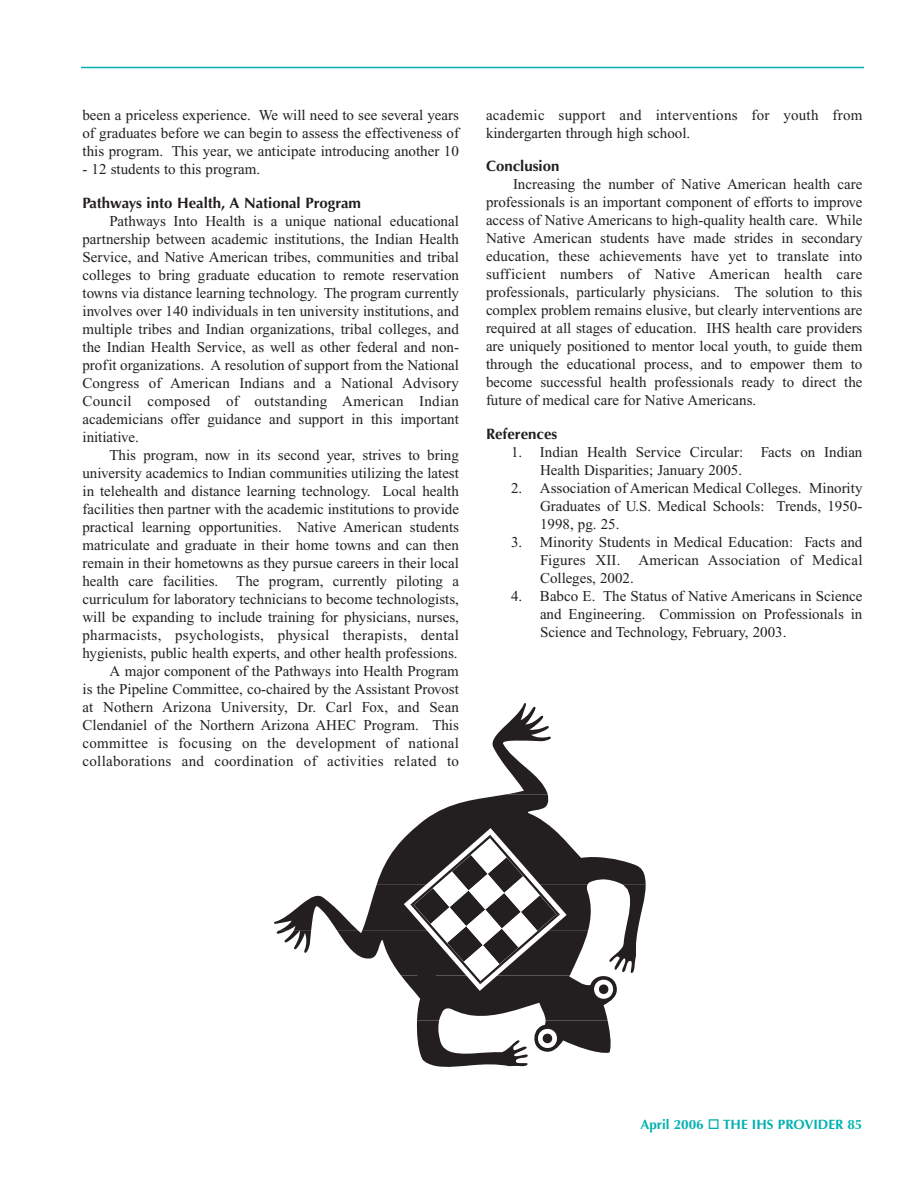
<style>
.page{position:relative;width:918px;height:1188px;background:#fff}
.page>*{position:absolute;margin:0;border:0;box-sizing:border-box;transform-origin:0 0}
.t1{font:15px/18px "Times New Roman";color:#231f20;text-align:justify}
.t2{font:15px/18px "Times New Roman";letter-spacing:.02em;color:#231f20}
.t3{font:700 15px "Optima";color:#231f20}
.t4{font:700 13.5px "Optima";color:#00b1b0}
</style>
<div class="page">
<hr style="left:81px;top:67px;width:783px;height:1px;background:#00b1b0">
<svg style="left:274px;top:703px;width:372px;height:364px"></svg>
<p class="t1" style="left:82px;top:107px;width:378px">been a priceless experience. We will need to see several years of graduates before we can begin to assess the effectiveness of this program. This year, we anticipate introducing another 10</p>
<p class="t1" style="left:82px;top:161px;width:179px">- 12 students to this program.</p>
<p class="t3" style="left:82px;top:197px;width:280px">Pathways into Health, A National Program</p>
<p class="t1" style="left:82px;top:214px;width:378px;text-indent:27px">Pathways Into Health is a unique national educational partnership between academic institutions, the Indian Health Service, and Native American tribes, communities and tribal colleges to bring graduate education to remote reservation towns via distance learning technology. The program currently involves over 140 individuals in ten university institutions, and multiple tribes and Indian organizations, tribal colleges, and the Indian Health Service, as well as other federal and non&shy;profit organizations. A resolution of support from the National Congress of American Indians and a National Advisory Council composed of outstanding American Indian academicians offer guidance and support in this important initiative.</p>
<p class="t1" style="left:82px;top:448px;width:378px;text-align:right">This program, now in its second year, strives to bring university academics to Indian communities utilizing the latest in telehealth and distance learning technology. Local health facilities then partner with the academic institutions to provide practical learning opportunities. Native American students matriculate and graduate in their home towns and can then remain in their hometowns as they pursue careers in their local health care facilities. The program, currently piloting a curriculum for laboratory technicians to become technologists, will be expanding to include training for physicians, nurses, pharmacists, psychologists, physical therapists, dental hygienists, public health experts, and other health professions.<br>A major component of the Pathways into Health Program<br>is the Pipeline Committee, co-chaired by the Assistant Provost at Nothern Arizona University, Dr. Carl Fox, and Sean Clendaniel of the Northern Arizona AHEC Program. This committee is focusing on the development of national collaborations and coordination of activities related to</p>
<p class="t2" style="left:486px;top:107px;width:378px">academic support and interventions for youth from kindergarten through high school.</p>
<p class="t3" style="left:486px;top:160px;width:75px">Conclusion</p>
<p class="t1" style="left:486px;top:176px;width:378px;text-indent:27px">Increasing the number of Native American health care professionals is an important component of efforts to improve access of Native Americans to high-quality health care. While Native American students have made strides in secondary education, these achievements have yet to translate into sufficient numbers of Native American health care professionals, particularly physicians. The solution to this complex problem remains elusive, but clearly interventions are required at all stages of education. IHS health care providers are uniquely positioned to mentor local youth, to guide them through the educational process, and to empower them to become successful health professionals ready to direct the future of medical care for Native Americans.</p>
<p class="t3" style="left:486px;top:428px;width:73px">References</p>
<p class="t1" style="left:540px;top:445px;width:324px;text-indent:-29px">1. Indian Health Service Circular: Facts on Indian<br>Health Disparities; January 2005.</p>
<p class="t1" style="left:540px;top:481px;width:324px;text-indent:-29px">2. Association of American Medical Colleges. Minority Graduates of U.S. Medical Schools: Trends, 1950- 1998, pg. 25.</p>
<p class="t1" style="left:540px;top:535px;width:324px;text-indent:-29px">3. Minority Students in Medical Education: Facts and Figures XII. American Association of Medical Colleges, 2002.</p>
<p class="t1" style="left:540px;top:589px;width:324px;text-indent:-29px">4. Babco E. The Status of Native Americans in Science and Engineering. Commission on Professionals in Science and Technology, February, 2003.</p>
<p class="t4" style="left:640px;top:1119px;width:65px">April 2006</p>
<p class="t4" style="left:723px;top:1119px;width:141px">THE IHS PROVIDER 85</p>
</div>
